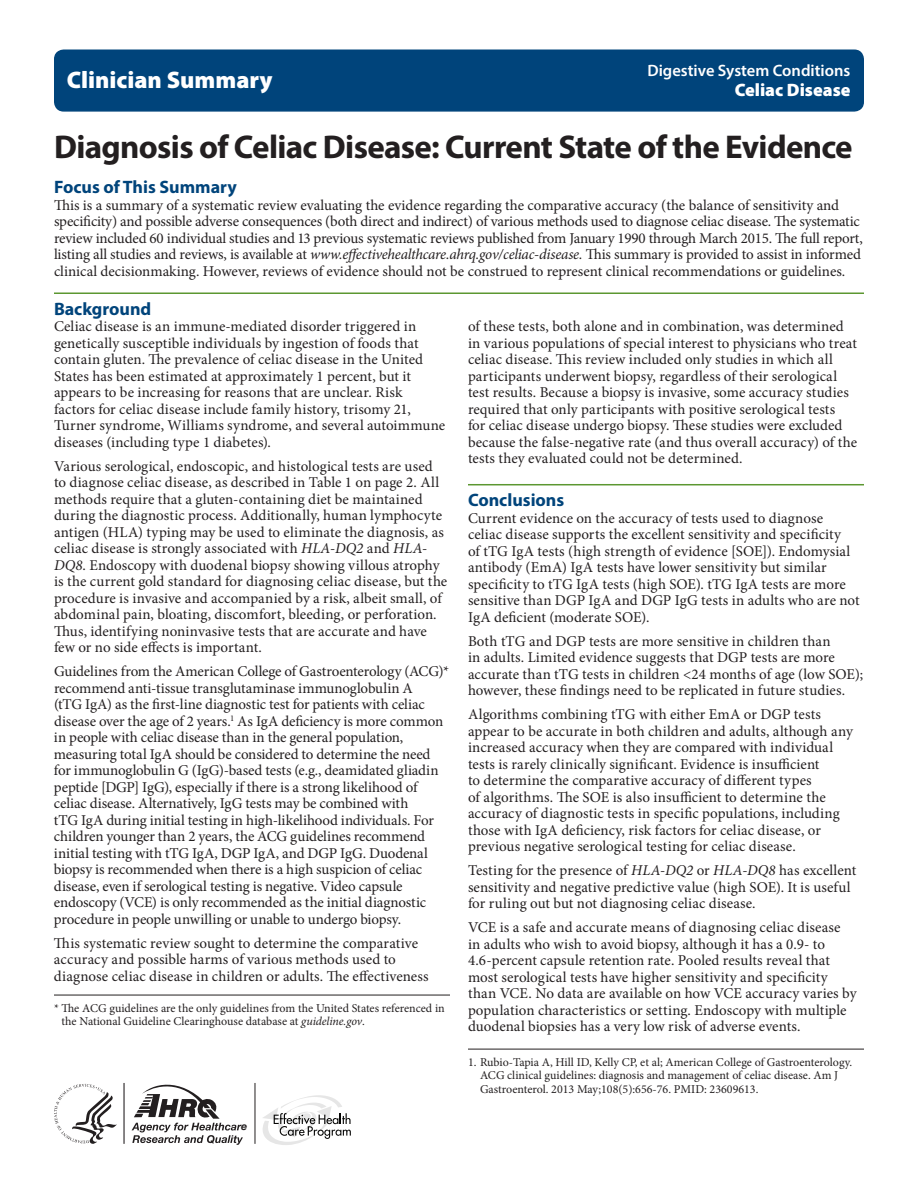
<style>
.page{position:relative;width:918px;height:1188px;background:#fff}
.page>*{position:absolute;margin:0;border:0;box-sizing:border-box;transform-origin:0 0}
.t1{font:700 33px "Myriad Pro";letter-spacing:-.02em;color:#231f20}
.t2{font:900 24px "Myriad Pro";color:#fff}
.t3{font:700 18px "Myriad Pro";color:#00447b}
.t4{font:900 18px "Myriad Pro";color:#fff}
.t5{font:600 16.5px "Myriad Pro";color:#fff}
.t6{font:15px/16.5px "Minion Pro";color:#231f20}
.t7{font:12px/13.5px "Minion Pro";color:#231f20}
.t8{font:italic 700 10.65px "Helvetica Neue";color:#231f20}
.s1{font-style:italic}
</style>
<div class="page">
<hr style="left:54px;top:292px;width:810px;height:2px;background:#5c9731">
<div style="left:55px;top:50px;width:808px;height:61px;background:#00447b;border-radius:9px"></div>
<div style="left:54px;top:50px;width:810px;height:62px;border:2px solid #00447b;border-radius:9px"></div>
<hr style="left:468px;top:484px;width:396px;height:1px;background:#5c9731">
<hr style="left:468px;top:1049px;width:396px;height:1px;background:#231f20">
<svg style="left:132px;top:1084px;width:111px;height:61px"></svg>
<hr style="left:123px;top:1083px;width:2px;height:61px;background:#231f20">
<svg style="left:54px;top:1084px;width:63px;height:60px"></svg>
<hr style="left:255px;top:1083px;width:1px;height:61px;background:#231f20">
<svg style="left:263px;top:1095px;width:88px;height:50px"></svg>
<hr style="left:54px;top:995px;width:396px;height:1px;background:#231f20">
<h2 class="t2" style="left:67px;top:64px;width:207px">Clinician Summary</h2>
<p class="t5" style="left:647px;top:60px;width:205px">Digestive System Conditions</p>
<p class="t4" style="left:735px;top:78px;width:117px">Celiac Disease</p>
<h1 class="t1" style="left:54px;top:126px;width:800px">Diagnosis of Celiac Disease: Current State of the Evidence</h1>
<p class="t3" style="left:54px;top:175px;width:184px">Focus of This Summary</p>
<p class="t6" style="left:54px;top:197px;width:810px">This is a summary of a systematic review evaluating the evidence regarding the comparative accuracy (the balance of sensitivity and specificity) and possible adverse consequences (both direct and indirect) of various methods used to diagnose celiac disease. The systematic review included 60 individual studies and 13 previous systematic reviews published from January 1990 through March 2015. The full report, listing all studies and reviews, is available at <span class="s1">www.effectivehealthcare.ahrq.gov/celiac-disease.</span> This summary is provided to assist in informed clinical decisionmaking. However, reviews of evidence should not be construed to represent clinical recommendations or guidelines.</p>
<p class="t3" style="left:54px;top:297px;width:99px">Background</p>
<p class="t6" style="left:54px;top:318px;width:393px">Celiac disease is an immune-mediated disorder triggered in genetically susceptible individuals by ingestion of foods that contain gluten. The prevalence of celiac disease in the United States has been estimated at approximately 1 percent, but it appears to be increasing for reasons that are unclear. Risk factors for celiac disease include family history, trisomy 21, Turner syndrome, Williams syndrome, and several autoimmune diseases (including type 1 diabetes).</p>
<p class="t6" style="left:54px;top:458px;width:395px">Various serological, endoscopic, and histological tests are used to diagnose celiac disease, as described in Table 1 on page 2. All methods require that a gluten-containing diet be maintained during the diagnostic process. Additionally, human lymphocyte antigen (HLA) typing may be used to eliminate the diagnosis, as celiac disease is strongly associated with <span class="s1">HLA-DQ2</span> and <span class="s1">HLA-DQ8</span>. Endoscopy with duodenal biopsy showing villous atrophy is the current gold standard for diagnosing celiac disease, but the procedure is invasive and accompanied by a risk, albeit small, of abdominal pain, bloating, discomfort, bleeding, or perforation.<br>Thus, identifying noninvasive tests that are accurate and have few or no side effects is important.</p>
<p class="t6" style="left:54px;top:663px;width:397px">Guidelines from the American College of Gastroenterology (ACG)* recommend anti-tissue transglutaminase immunoglobulin A<br>(tTG IgA) as the first-line diagnostic test for patients with celiac disease over the age of 2 years.<sup>1</sup> As IgA deficiency is more common in people with celiac disease than in the general population, measuring total IgA should be considered to determine the need for immunoglobulin G (IgG)-based tests (e.g., deamidated gliadin peptide [DGP] IgG), especially if there is a strong likelihood of celiac disease. Alternatively, IgG tests may be combined with<br>tTG IgA during initial testing in high-likelihood individuals. For children younger than 2 years, the ACG guidelines recommend initial testing with tTG IgA, DGP IgA, and DGP IgG. Duodenal biopsy is recommended when there is a high suspicion of celiac disease, even if serological testing is negative. Video capsule endoscopy (VCE) is only recommended as the initial diagnostic procedure in people unwilling or unable to undergo biopsy.</p>
<p class="t6" style="left:54px;top:935px;width:376px">This systematic review sought to determine the comparative accuracy and possible harms of various methods used to diagnose celiac disease in children or adults. The effectiveness</p>
<p class="t7" style="left:62px;top:1001px;width:385px;text-indent:-8px">* The ACG guidelines are the only guidelines from the United States referenced in the National Guideline Clearinghouse database at <span class="s1">guideline.gov</span>.</p>
<p class="t8" style="left:241px;top:1118px;width:8px">e</p>
<p class="t6" style="left:468px;top:318px;width:391px">of these tests, both alone and in combination, was determined in various populations of special interest to physicians who treat celiac disease. This review included only studies in which all participants underwent biopsy, regardless of their serological test results. Because a biopsy is invasive, some accuracy studies required that only participants with positive serological tests<br>for celiac disease undergo biopsy. These studies were excluded because the false-negative rate (and thus overall accuracy) of the tests they evaluated could not be determined.</p>
<p class="t3" style="left:468px;top:489px;width:98px">Conclusions</p>
<p class="t6" style="left:468px;top:510px;width:393px">Current evidence on the accuracy of tests used to diagnose celiac disease supports the excellent sensitivity and specificity<br>of tTG IgA tests (high strength of evidence [SOE]). Endomysial antibody (EmA) IgA tests have lower sensitivity but similar specificity to tTG IgA tests (high SOE). tTG IgA tests are more sensitive than DGP IgA and DGP IgG tests in adults who are not IgA deficient (moderate SOE).</p>
<p class="t6" style="left:468px;top:633px;width:397px">Both tTG and DGP tests are more sensitive in children than<br>in adults. Limited evidence suggests that DGP tests are more accurate than tTG tests in children &lt;24 months of age (low SOE); however, these findings need to be replicated in future studies.</p>
<p class="t6" style="left:468px;top:707px;width:386px">Algorithms combining tTG with either EmA or DGP tests appear to be accurate in both children and adults, although any increased accuracy when they are compared with individual tests is rarely clinically significant. Evidence is insufficient<br>to determine the comparative accuracy of different types<br>of algorithms. The SOE is also insufficient to determine the accuracy of diagnostic tests in specific populations, including those with IgA deficiency, risk factors for celiac disease, or previous negative serological testing for celiac disease.</p>
<p class="t6" style="left:468px;top:863px;width:390px">Testing for the presence of <span class="s1">HLA-DQ2</span> or <span class="s1">HLA-DQ8</span> has excellent sensitivity and negative predictive value (high SOE). It is useful for ruling out but not diagnosing celiac disease.</p>
<p class="t6" style="left:468px;top:920px;width:390px">VCE is a safe and accurate means of diagnosing celiac disease in adults who wish to avoid biopsy, although it has a 0.9- to 4.6-percent capsule retention rate. Pooled results reveal that most serological tests have higher sensitivity and specificity than VCE. No data are available on how VCE accuracy varies by population characteristics or setting. Endoscopy with multiple duodenal biopsies has a very low risk of adverse events.</p>
<p class="t7" style="left:480px;top:1055px;width:374px;text-indent:-12px">1. Rubio-Tapia A, Hill ID, Kelly CP, et al; American College of Gastroenterology.<br>ACG clinical guidelines: diagnosis and management of celiac disease. Am J<br>Gastroenterol. 2013 May;108(5):656-76. PMID: 23609613.</p>
</div>
